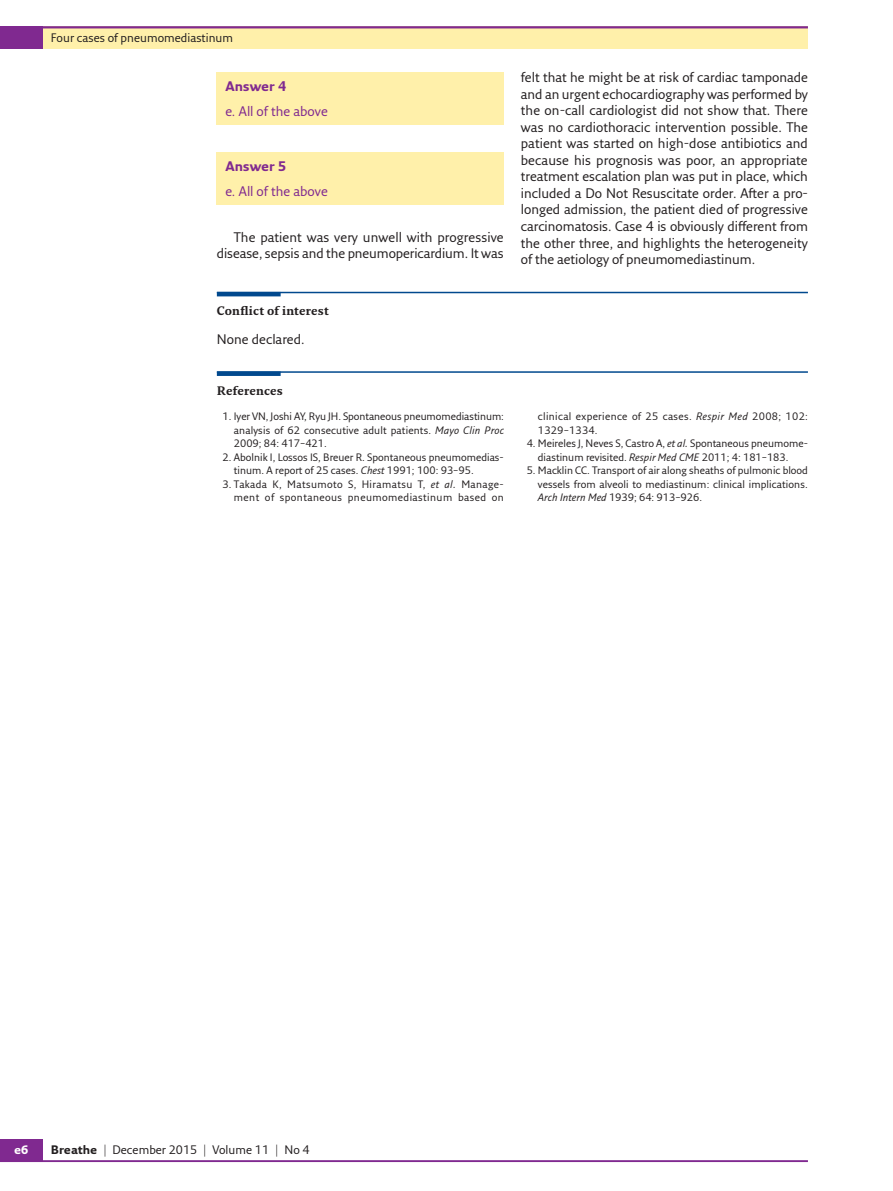
<style>
.page{position:relative;width:893px;height:1191px;background:#fff}
.page>*{position:absolute;margin:0;border:0;box-sizing:border-box;transform-origin:0 0}
.T{font:13.5px/16.5px "Fresco Sans Pro";letter-spacing:-.005em;color:#231f20;text-align:right}
.CBLN{font:13.5px "Fresco Sans Pro";color:#802990}
.CB1{font:700 13.5px "Fresco Sans Pro";letter-spacing:.005em;color:#802990}
.T1{font:13.5px "Fresco Sans Pro";color:#231f20}
.t1{font:12px "Fresco Sans Pro";color:#231f20}
.REH{font:700 12px "Fresco Std";letter-spacing:.01em;color:#231f20}
.t2{font:700 12px "Fresco Sans Pro";color:#fff}
.RF{font:10.5px/13.5px "Fresco Sans Pro";letter-spacing:.005em;color:#231f20;text-align:justify}
.RF-2{font:10.5px/13.5px "Fresco Sans Pro";letter-spacing:.035em;color:#231f20;text-align:right}
.RF-3{font:10.5px/13.5px "Fresco Sans Pro";letter-spacing:.03em;color:#231f20}
.s1{font-style:italic}
.s2{font-weight:700}
</style>
<div class="page">
<hr style="left:0;top:1160px;width:808px;height:2px;background:#802990">
<div style="left:0;top:1138px;width:43px;height:23px;background:#802990"></div>
<div style="left:0;top:26px;width:808px;height:23px;background:#fff0aa"></div>
<hr style="left:0;top:26px;width:808px;height:2px;background:#802990">
<div style="left:0;top:26px;width:43px;height:23px;background:#802990"></div>
<hr style="left:217px;top:292px;width:591px;height:1px;background:#01498e">
<hr style="left:217px;top:292px;width:64px;height:4px;background:#01498e">
<hr style="left:217px;top:371px;width:591px;height:2px;background:#01498e">
<div style="left:217px;top:371px;width:64px;height:5px;background:#01498e"></div>
<div style="left:217px;top:72px;width:287px;height:53px;background:#fff0aa"></div>
<div style="left:217px;top:152px;width:287px;height:53px;background:#fff0aa"></div>
<p class="t1" style="left:51px;top:30px;width:184px">Four cases of pneumomediastinum</p>
<p class="CB1" style="left:225px;top:78px;width:62px">Answer 4</p>
<p class="CBLN" style="left:225px;top:103px;width:104px">e. All of the above</p>
<p class="CB1" style="left:225px;top:157px;width:62px">Answer 5</p>
<p class="CBLN" style="left:225px;top:183px;width:104px">e. All of the above</p>
<p class="T" style="left:217px;top:228px;width:288px">The patient was very unwell with progressive disease, sepsis and the pneumopericardium. It was</p>
<p class="REH" style="left:217px;top:303px;width:113px">Conflict of interest</p>
<p class="T1" style="left:217px;top:330px;width:89px">None declared.</p>
<p class="REH" style="left:217px;top:383px;width:68px">References</p>
<p class="RF" style="left:234px;top:409px;width:272px;text-indent:-11px">1. Iyer VN, Joshi AY, Ryu JH. Spontaneous pneumomediastinum: analysis of 62 consecutive adult patients. <span class="s1">Mayo Clin Proc </span>2009; 84: 417–421.</p>
<p class="RF" style="left:234px;top:450px;width:271px;text-indent:-11px">2. Abolnik I, Lossos IS, Breuer R. Spontaneous pneumomedias&shy;tinum. A report of 25 cases. <span class="s1">Chest</span> 1991; 100: 93–95.</p>
<p class="RF-2" style="left:222px;top:477px;width:283px">3. Takada K, Matsumoto S, Hiramatsu T, <span class="s1">et al.</span> Manage&shy;ment of spontaneous pneumomediastinum based on</p>
<p class="T" style="left:521px;top:69px;width:289px;text-align:justify">felt that he might be at risk of cardiac tamponade and an urgent echocardiography was performed by the on-call cardiologist did not show that. There was no cardiothoracic intervention possible. The patient was started on high-dose antibiotics and because his prognosis was poor, an appropriate treatment escalation plan was put in place, which included a Do Not Resuscitate order. After a pro&shy;longed admission, the patient died of progressive carcinomatosis. Case 4 is obviously different from the other three, and highlights the heterogeneity of the aetiology of pneumomediastinum.</p>
<p class="RF-3" style="left:538px;top:409px;width:271px">clinical experience of 25 cases. <span class="s1">Respir Med</span> 2008; 102:<br>1329–1334.</p>
<p class="RF" style="left:538px;top:436px;width:271px;text-indent:-11px">4. Meireles J, Neves S, Castro A, <span class="s1">et al.</span> Spontaneous pneumome&shy;diastinum revisited. <span class="s1">Respir Med CME</span> 2011; 4: 181–183.</p>
<p class="RF" style="left:538px;top:463px;width:272px;text-indent:-11px">5. Macklin CC. Transport of air along sheaths of pulmonic blood vessels from alveoli to mediastinum: clinical implications.<br><span class="s1">Arch Intern Med</span> 1939; 64: 913–926.</p>
<p class="t2" style="left:14px;top:1142px;width:16px">e6</p>
<p class="t1" style="left:51px;top:1142px;width:260px"><span class="s2">Breathe</span> | December 2015 | Volume 11 | No 4</p>
</div>
